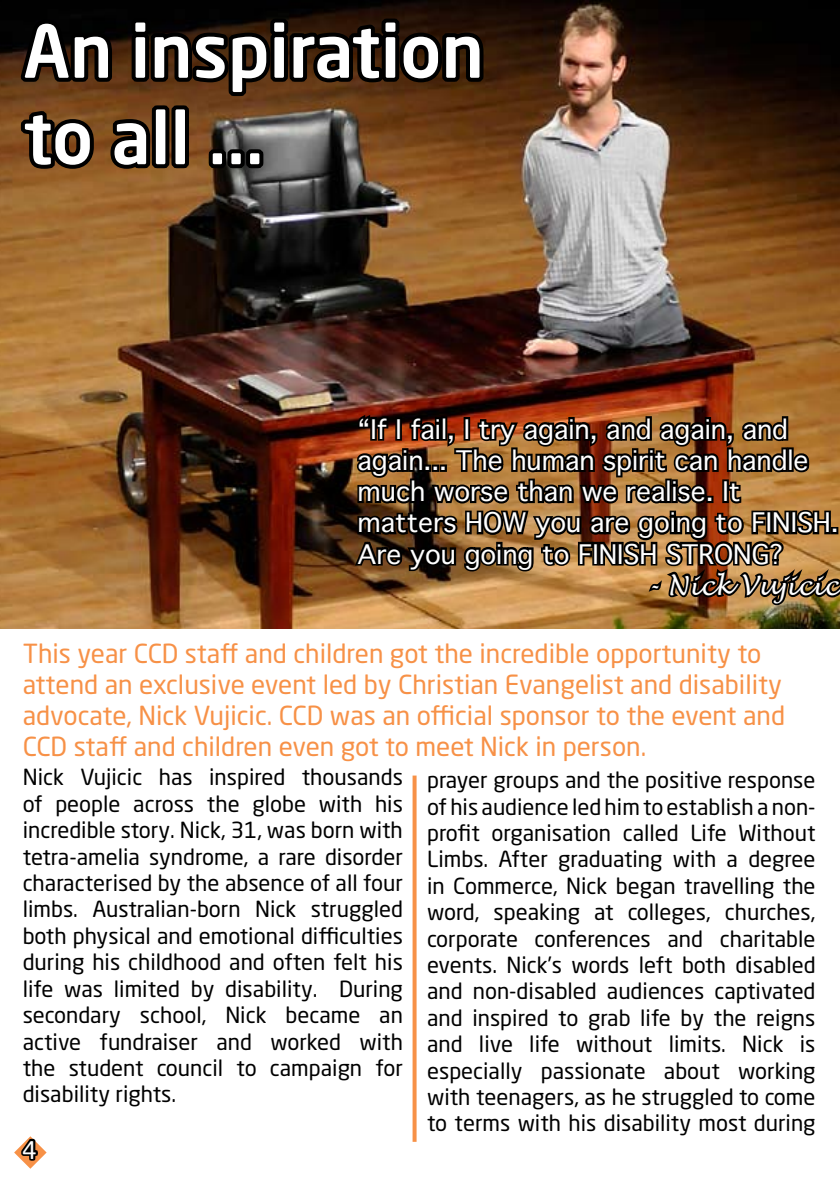
<style>
.page{position:relative;width:840px;height:1191px;background:#fff}
.page>*{position:absolute;margin:0;border:0;box-sizing:border-box;transform-origin:0 0}
.t1{font:500 72px/86.4px "Neo Sans Std";color:#fff}
.t2{font:26px/31.2px "Neo Sans Std";color:#f79147}
.t3{font:26px/31.2px "Thonburi";color:#fff}
.t4{font:italic 26px "Lucida Handwriting";color:#fff}
.t5{font:24px "Neo Sans Std";color:#fff}
.t6{font:22px/26.4px "Neo Sans Std";color:#000;text-align:justify}
</style>
<div class="page">
<img style="left:0;top:0;width:839px;height:628px">
<svg style="left:14px;top:1136px;width:33px;height:32px"></svg>
<svg style="left:17px;top:16px;width:99px;height:70px;background:#130b05"></svg>
<svg style="left:127px;top:15px;width:360px;height:85px;background:#221206"></svg>
<svg style="left:17px;top:107px;width:81px;height:66px;background:#412811"></svg>
<svg style="left:106px;top:115px;width:48px;height:58px;background:#35210d"></svg>
<div style="left:152px;top:105px;width:17px;height:63px;border:8px solid #000"></div>
<div style="left:171px;top:105px;width:18px;height:63px;border:8px solid #000"></div>
<div style="left:209px;top:149px;width:17px;height:19px;border:8px solid #000"></div>
<div style="left:227px;top:149px;width:17px;height:19px;border:8px solid #000"></div>
<div style="left:246px;top:149px;width:17px;height:19px;border:8px solid #000"></div>
<svg style="left:412px;top:775px;width:4px;height:366px"></svg>
<img style="left:352px;top:412px;width:487px;height:196px">
<h1 class="t1" style="left:23px;top:6px;width:462px">An inspiration to all ...</h1>
<p class="t3" style="left:357px;top:413px;width:482px">“If I fail, I try again, and again, and again... The human spirit can handle much worse than we realise. It matters HOW you are going to FINISH.<br>Are you going to FINISH STRONG?</p>
<p class="t4" style="left:645px;top:570px;width:194px">- Nick Vujicic</p>
<p class="t2" style="left:23px;top:637px;width:763px">This year CCD staff and children got the incredible opportunity to attend an exclusive event led by Christian Evangelist and disability advocate, Nick Vujicic. CCD was an official sponsor to the event and CCD staff and children even got to meet Nick in person.</p>
<p class="t6" style="left:23px;top:764px;width:381px">Nick Vujicic has inspired thousands of people across the globe with his incredible story. Nick, 31, was born with tetra-amelia syndrome, a rare disorder characterised by the absence of all four limbs. Australian-born Nick struggled both physical and emotional difficulties during his childhood and often felt his life was limited by disability. During secondary school, Nick became an active fundraiser and worked with the student council to campaign for disability rights.</p>
<p class="t6" style="left:427px;top:766px;width:390px">prayer groups and the positive response of his audience led him to establish a non&shy;profit organisation called Life Without Limbs. After graduating with a degree in Commerce, Nick began travelling the word, speaking at colleges, churches, corporate conferences and charitable events. Nick’s words left both disabled and non-disabled audiences captivated and inspired to grab life by the reigns and live life without limits. Nick is especially passionate about working with teenagers, as he struggled to come to terms with his disability most during</p>
<p class="t5" style="left:22px;top:1135px;width:16px">4</p>
</div>
